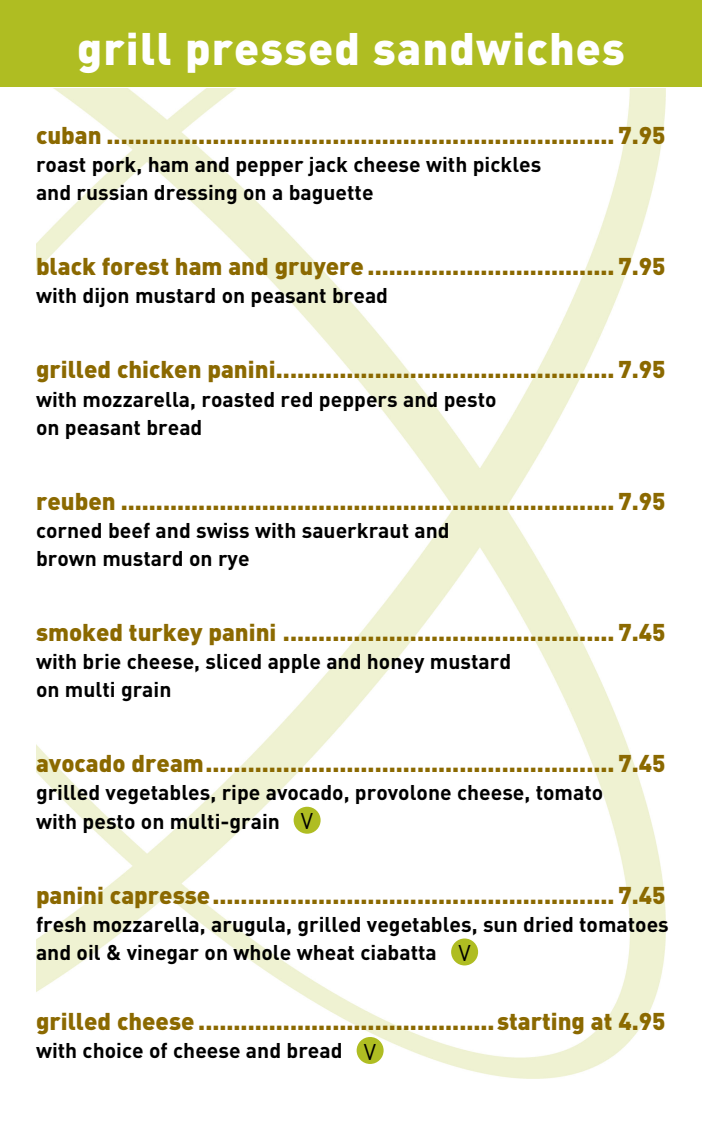
<style>
.page{position:relative;width:702px;height:1125px;background:#fff}
.page>*{position:absolute;margin:0;border:0;box-sizing:border-box;transform-origin:0 0}
.t1{font:900 45px "DIN";letter-spacing:.025em;color:#fff}
.t2{font:900 24px "DIN";color:#8b6900}
.t3{font:22.5px "DIN";color:#000}
.t4{font:700 21.1px/28.1px "DIN";color:#000}
</style>
<div class="page">
<img style="left:36px;top:88px;width:630px;height:991px">
<div style="left:0;top:0;width:702px;height:86px;background:#afbd22"></div>
<div style="left:294px;top:807px;width:27px;height:27px;background:#afbd22;border-radius:50%"></div>
<div style="left:451px;top:939px;width:27px;height:26px;background:#afbd22;border-radius:50%"></div>
<div style="left:357px;top:1037px;width:27px;height:27px;background:#afbd22;border-radius:50%"></div>
<h1 class="t1" style="left:77px;top:18px;width:549px">grill pressed sandwiches</h1>
<p class="t2" style="left:36px;top:119px;width:631px">cuban ........................................................................ 7.95</p>
<p class="t4" style="left:36px;top:149px;width:507px">roast pork, ham and pepper jack cheese with pickles and russian dressing on a baguette</p>
<p class="t2" style="left:36px;top:250px;width:631px">black forest ham and gruyere ................................... 7.95</p>
<p class="t4" style="left:36px;top:281px;width:354px">with dijon mustard on peasant bread</p>
<p class="t2" style="left:36px;top:354px;width:631px">grilled chicken panini................................................ 7.95</p>
<p class="t4" style="left:36px;top:384px;width:462px">with mozzarella, roasted red peppers and pesto on peasant bread</p>
<p class="t2" style="left:36px;top:485px;width:631px">reuben ...................................................................... 7.95</p>
<p class="t4" style="left:36px;top:515px;width:415px">corned beef and swiss with sauerkraut and brown mustard on rye</p>
<p class="t2" style="left:36px;top:616px;width:631px">smoked turkey panini ............................................... 7.45</p>
<p class="t4" style="left:36px;top:647px;width:477px">with brie cheese, sliced apple and honey mustard on multi grain</p>
<p class="t2" style="left:36px;top:748px;width:631px">avocado dream.......................................................... 7.45</p>
<p class="t4" style="left:36px;top:778px;width:569px">grilled vegetables, ripe avocado, provolone cheese, tomato with pesto on multi-grain</p>
<p class="t3" style="left:301px;top:807px;width:14px">V</p>
<p class="t2" style="left:36px;top:879px;width:631px">panini capresse......................................................... 7.45</p>
<p class="t4" style="left:36px;top:910px;width:634px">fresh mozzarella, arugula, grilled vegetables, sun dried tomatoes and oil &amp; vinegar on whole wheat ciabatta</p>
<p class="t3" style="left:458px;top:939px;width:14px">V</p>
<p class="t2" style="left:36px;top:1005px;width:631px">grilled cheese ..........................................starting at 4.95</p>
<p class="t4" style="left:36px;top:1036px;width:308px">with choice of cheese and bread</p>
<p class="t3" style="left:364px;top:1037px;width:14px">V</p>
</div>
